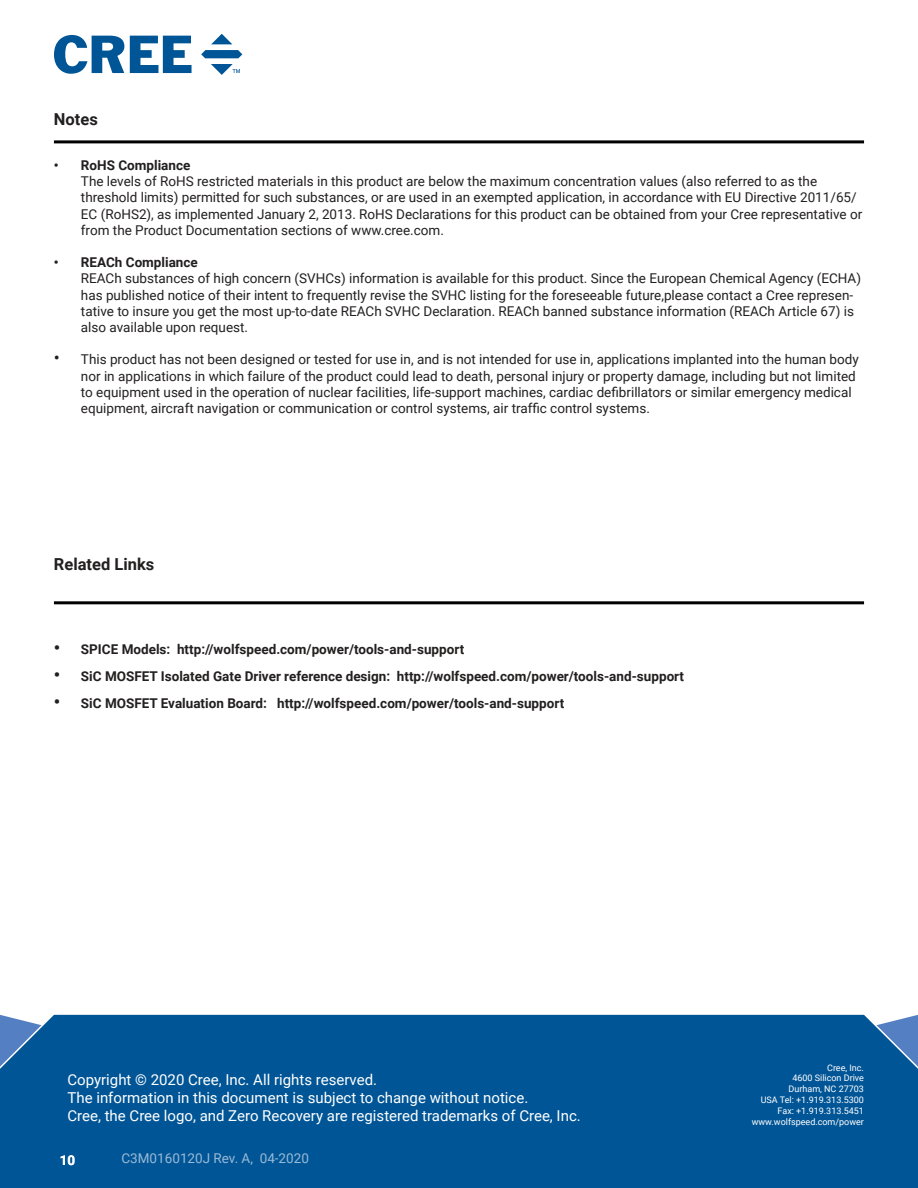
<style>
.page{position:relative;width:918px;height:1188px;background:#fff}
.page>*{position:absolute;margin:0;border:0;box-sizing:border-box;transform-origin:0 0}
.t1{font:700 16.5px "Roboto";color:#221f1f}
.t2{font:15px/18px "Roboto";color:#fff}
.t3{font:13.5px/16.2px "Roboto";color:#221f1f}
.t4{font:700 13.5px "Roboto";color:#221f1f}
.t5{font:13.5px "Roboto";color:#99bad7}
.t6{font:700 13.5px "Roboto";color:#fff}
.t7{font:9px/10.8px "Roboto";color:#fff;text-align:right}
.s1{font-size:18px}
</style>
<div class="page">
<div style="left:0;top:1014px;width:918px;height:174px;background:#005596"></div>
<svg style="left:54px;top:35px;width:70px;height:39px"></svg>
<svg style="left:130px;top:36px;width:62px;height:37px"></svg>
<svg style="left:211px;top:34px;width:21px;height:10px"></svg>
<svg style="left:201px;top:50px;width:41px;height:8px"></svg>
<svg style="left:211px;top:64px;width:29px;height:10px"></svg>
<hr style="left:54px;top:140px;width:810px;height:3px;background:#010102">
<hr style="left:54px;top:601px;width:810px;height:3px;background:#010102">
<p class="t1" style="left:54px;top:113px;width:45px">Notes</p>
<p class="t4" style="left:54px;top:160px;width:138px">• RoHS Compliance</p>
<p class="t3" style="left:81px;top:174px;width:783px">The levels of RoHS restricted materials in this product are below the maximum concentration values (also referred to as the threshold limits) permitted for such substances, or are used in an exempted application, in accordance with EU Directive 2011/65/ EC (RoHS2), as implemented January 2, 2013. RoHS Declarations for this product can be obtained from your Cree representative or from the Product Documentation sections of www.cree.com.</p>
<p class="t4" style="left:54px;top:257px;width:145px">• REACh Compliance</p>
<p class="t3" style="left:81px;top:271px;width:782px">REACh substances of high concern (SVHCs) information is available for this product. Since the European Chemical Agency (ECHA) has published notice of their intent to frequently revise the SVHC listing for the foreseeable future,please contact a Cree represen&shy;tative to insure you get the most up-to-date REACh SVHC Declaration. REACh banned substance information (REACh Article 67) is also available upon request.</p>
<p class="t3" style="left:81px;top:352px;width:779px;text-indent:-27px"><span class="s1">•</span> This product has not been designed or tested for use in, and is not intended for use in, applications implanted into the human body nor in applications in which failure of the product could lead to death, personal injury or property damage, including but not limited to equipment used in the operation of nuclear facilities, life-support machines, cardiac de昀椀brillators or similar emergency medical equipment, aircraft navigation or communication or control systems, air traf昀椀c control systems.</p>
<p class="t1" style="left:54px;top:557px;width:102px">Related Links</p>
<p class="t4" style="left:54px;top:643px;width:412px"><span class="s1">•</span> SPICE Models: http://wolfspeed.com/power/tools-and-support</p>
<p class="t4" style="left:54px;top:670px;width:632px"><span class="s1">•</span> SiC MOSFET Isolated Gate Driver reference design: http://wolfspeed.com/power/tools-and-support</p>
<p class="t4" style="left:54px;top:697px;width:512px"><span class="s1">•</span> SiC MOSFET Evaluation Board: http://wolfspeed.com/power/tools-and-support</p>
<p class="t2" style="left:68px;top:1072px;width:515px">Copyright © 2020 Cree, Inc. All rights reserved.<br>The information in this document is subject to change without notice.<br>Cree, the Cree logo, and Zero Recovery are registered trademarks of Cree, Inc.</p>
<p class="t7" style="left:752px;top:1063px;width:114px">Cree, Inc.<br>4600 Silicon Drive<br>Durham, NC 27703<br>USA Tel: +1.919.313.5300<br>Fax: +1.919.313.5451 www.wolfspeed.com/power</p>
<p class="t6" style="left:60px;top:1154px;width:17px">10</p>
<p class="t5" style="left:122px;top:1152px;width:189px">C3M0160120J Rev. A, 04-2020</p>
</div>
